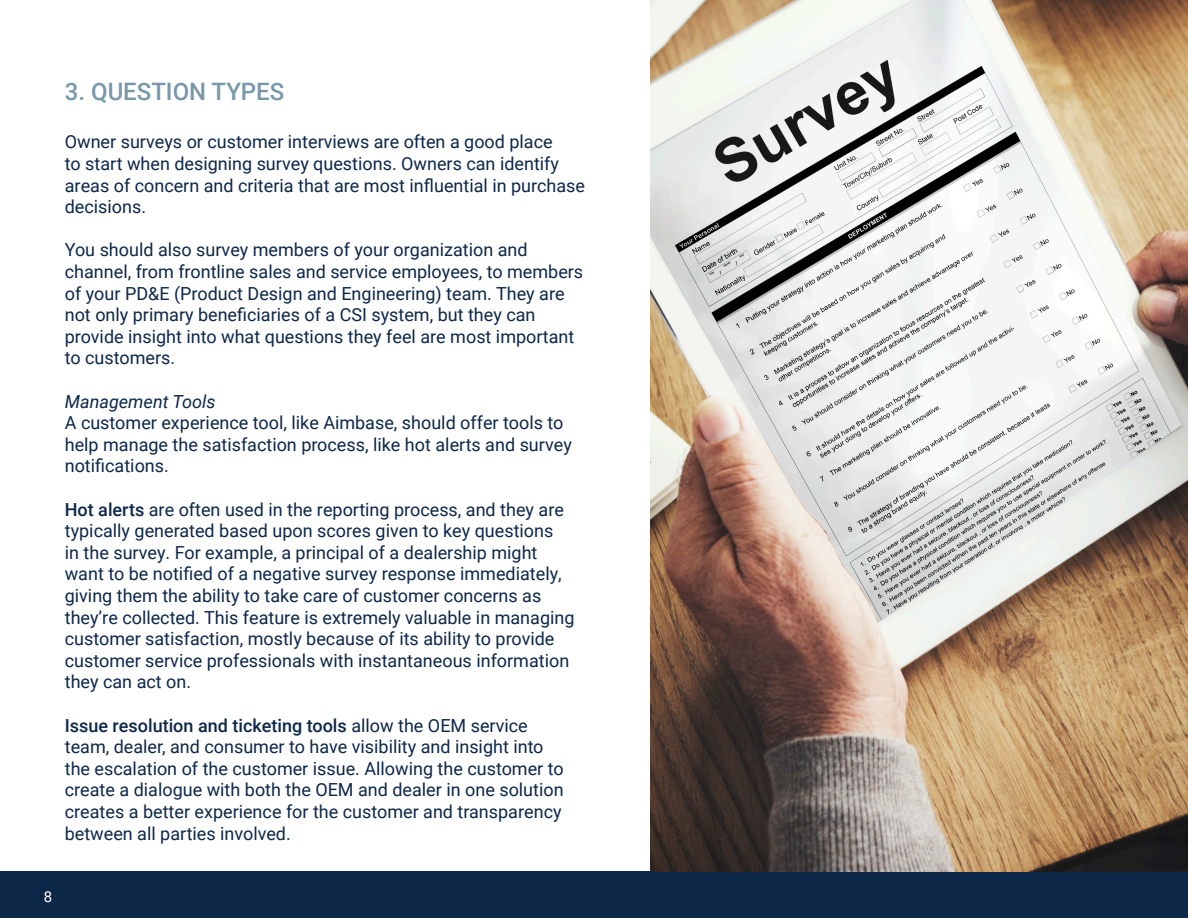
<style>
.page{position:relative;width:1188px;height:918px;background:#fff}
.page>*{position:absolute;margin:0;border:0;box-sizing:border-box;transform-origin:0 0}
.t1{font:500 24px "Roboto";color:#7998aa}
.t2{font:18px/21.6px "Roboto";color:#0d2749}
.t3{font:italic 18px "Roboto";color:#0d2749}
.t4{font:15px "Roboto";color:#fff}
.s1{font-weight:500}
</style>
<div class="page">
<div style="left:0;top:871px;width:1188px;height:47px;background:#0d2749"></div>
<img style="left:651px;top:0;width:537px;height:871px">
<p class="t1" style="left:65px;top:74px;width:221px">3. QUESTION TYPES</p>
<p class="t2" style="left:65px;top:130px;width:522px">Owner surveys or customer interviews are often a good place<br>to start when designing survey questions. Owners can identify areas of concern and criteria that are most influential in purchase decisions.</p>
<p class="t2" style="left:65px;top:238px;width:520px">You should also survey members of your organization and channel, from frontline sales and service employees, to members of your PD&amp;E (Product Design and Engineering) team. They are not only primary beneficiaries of a CSI system, but they can provide insight into what questions they feel are most important to customers.</p>
<p class="t3" style="left:65px;top:389px;width:152px">Management Tools</p>
<p class="t2" style="left:65px;top:411px;width:509px">A customer experience tool, like Aimbase, should offer tools to help manage the satisfaction process, like hot alerts and survey notifications.</p>
<p class="t2" style="left:65px;top:498px;width:511px"><span class="s1">Hot alerts</span> are often used in the reporting process, and they are typically generated based upon scores given to key questions<br>in the survey. For example, a principal of a dealership might want to be notified of a negative survey response immediately, giving them the ability to take care of customer concerns as they’re collected. This feature is extremely valuable in managing customer satisfaction, mostly because of its ability to provide customer service professionals with instantaneous information they can act on.</p>
<p class="t2" style="left:65px;top:714px;width:501px"><span class="s1">Issue resolution and ticketing tools</span> allow the OEM service team, dealer, and consumer to have visibility and insight into the escalation of the customer issue. Allowing the customer to create a dialogue with both the OEM and dealer in one solution creates a better experience for the customer and transparency between all parties involved.</p>
<p class="t4" style="left:44px;top:886px;width:10px">8</p>
</div>
